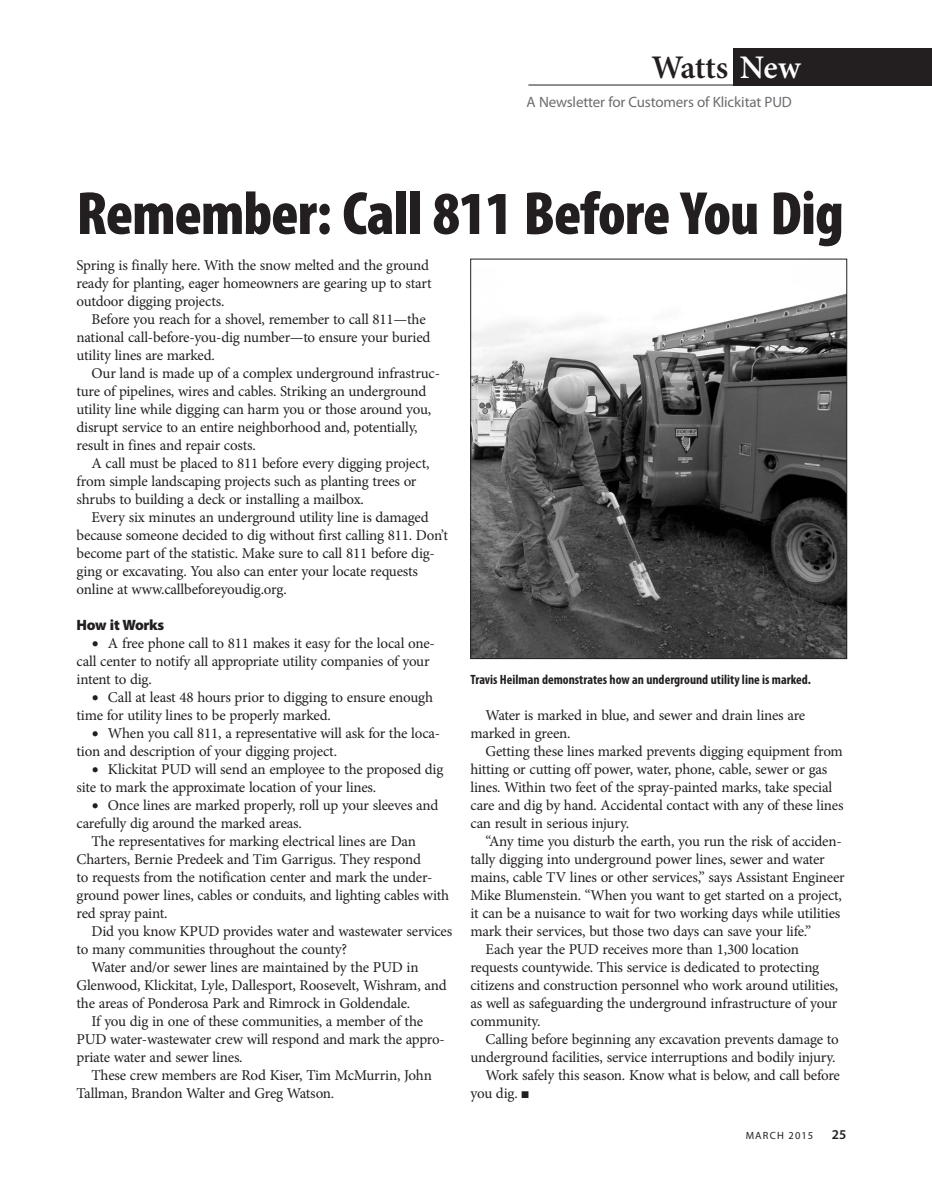
<style>
.page{position:relative;width:932px;height:1188px;background:#fff}
.page>*{position:absolute;margin:0;border:0;box-sizing:border-box;transform-origin:0 0}
.t1{font:900 condensed 61.5px "Myriad Pro";letter-spacing:-.015em;color:#231f20}
.t2{font:600 33px "Minion Pro";letter-spacing:-.015em;color:#231f20}
.t3{font:15px/18px "Minion Pro";letter-spacing:-.015em;color:#231f20}
.t4{font:15px "Myriad Pro";letter-spacing:-.01em;color:#6c6d70}
.t5{font:900 15px "Myriad Pro";letter-spacing:-.025em;color:#231f20}
.t6{font:700 condensed 13.5px "Myriad Pro";color:#231f20}
.t7{font:600 13.5px "Myriad Pro";color:#231f20}
.t8{font:10.5px "Myriad Pro";letter-spacing:.11em;color:#231f20}
.s1{color:#fff}
.s2{font-size:19.5px}
</style>
<div class="page">
<hr style="left:528px;top:85px;width:210px;height:1px;background:#231f20">
<div style="left:734px;top:48px;width:198px;height:37px;background:#231f20"></div>
<img style="left:472px;top:294px;width:372px;height:363px">
<div style="left:470px;top:259px;width:376px;height:400px;border:1px solid #231f20"></div>
<h2 class="t2" style="left:651px;top:44px;width:151px">Watts <span class="s1">New</span></h2>
<p class="t4" style="left:526px;top:93px;width:267px">A Newsletter for Customers of Klickitat PUD</p>
<h1 class="t1" style="left:76px;top:174px;width:768px">Remember: Call 811 Before You Dig</h1>
<p class="t3" style="left:76px;top:256px;width:356px">Spring is finally here. With the snow melted and the ground ready for planting, eager homeowners are gearing up to start outdoor digging projects.</p>
<p class="t3" style="left:76px;top:310px;width:355px;text-indent:15px">Before you reach for a shovel, remember to call 811—the national call-before-you-dig number—to ensure your buried utility lines are marked.</p>
<p class="t3" style="left:76px;top:364px;width:365px;text-indent:15px">Our land is made up of a complex underground infrastruc&shy;ture of pipelines, wires and cables. Striking an underground utility line while digging can harm you or those around you, disrupt service to an entire neighborhood and, potentially, result in fines and repair costs.</p>
<p class="t3" style="left:76px;top:454px;width:354px;text-indent:15px">A call must be placed to 811 before every digging project, from simple landscaping projects such as planting trees or shrubs to building a deck or installing a mailbox.</p>
<p class="t3" style="left:76px;top:508px;width:373px;text-indent:15px">Every six minutes an underground utility line is damaged because someone decided to dig without first calling 811. Don’t become part of the statistic. Make sure to call 811 before dig&shy;ging or excavating. You also can enter your locate requests online at www.callbeforeyoudig.org.</p>
<p class="t5" style="left:76px;top:615px;width:89px">How it Works</p>
<p class="t3" style="left:76px;top:634px;width:360px;text-indent:15px"><span class="s2">•</span> A free phone call to 811 makes it easy for the local one&shy;call center to notify all appropriate utility companies of your intent to dig.</p>
<p class="t3" style="left:76px;top:688px;width:358px;text-indent:15px"><span class="s2">•</span> Call at least 48 hours prior to digging to ensure enough time for utility lines to be properly marked.</p>
<p class="t3" style="left:76px;top:724px;width:365px;text-indent:15px"><span class="s2">•</span> When you call 811, a representative will ask for the loca&shy;tion and description of your digging project.</p>
<p class="t3" style="left:76px;top:760px;width:368px;text-indent:15px"><span class="s2">•</span> Klickitat PUD will send an employee to the proposed dig site to mark the approximate location of your lines.</p>
<p class="t3" style="left:76px;top:796px;width:363px;text-indent:15px"><span class="s2">•</span> Once lines are marked properly, roll up your sleeves and carefully dig around the marked areas.</p>
<p class="t3" style="left:76px;top:832px;width:374px;text-indent:15px">The representatives for marking electrical lines are Dan Charters, Bernie Predeek and Tim Garrigus. They respond<br>to requests from the notification center and mark the under&shy;ground power lines, cables or conduits, and lighting cables with red spray paint.</p>
<p class="t3" style="left:91px;top:922px;width:362px">Did you know KPUD provides water and wastewater services</p>
<p class="t3" style="left:76px;top:940px;width:272px">to many communities throughout the county?</p>
<p class="t3" style="left:91px;top:958px;width:328px">Water and/or sewer lines are maintained by the PUD in</p>
<p class="t3" style="left:76px;top:976px;width:371px">Glenwood, Klickitat, Lyle, Dallesport, Roosevelt, Wishram, and</p>
<p class="t3" style="left:76px;top:994px;width:335px">the areas of Ponderosa Park and Rimrock in Goldendale.</p>
<p class="t3" style="left:91px;top:1012px;width:333px">If you dig in one of these communities, a member of the</p>
<p class="t3" style="left:76px;top:1030px;width:370px">PUD water-wastewater crew will respond and mark the appro-</p>
<p class="t3" style="left:76px;top:1048px;width:168px">priate water and sewer lines.</p>
<p class="t3" style="left:91px;top:1066px;width:342px">These crew members are Rod Kiser, Tim McMurrin, John</p>
<p class="t3" style="left:76px;top:1084px;width:259px">Tallman, Brandon Walter and Greg Watson.</p>
<p class="t6" style="left:470px;top:671px;width:342px">Travis Heilman demonstrates how an underground utility line is marked.</p>
<p class="t3" style="left:470px;top:706px;width:336px;text-indent:15px">Water is marked in blue, and sewer and drain lines are marked in green.</p>
<p class="t3" style="left:470px;top:742px;width:374px;text-indent:15px">Getting these lines marked prevents digging equipment from hitting or cutting off power, water, phone, cable, sewer or gas lines. Within two feet of the spray-painted marks, take special care and dig by hand. Accidental contact with any of these lines can result in serious injury.</p>
<p class="t3" style="left:485px;top:832px;width:358px">“Any time you disturb the earth, you run the risk of acciden-</p>
<p class="t3" style="left:470px;top:850px;width:356px">tally digging into underground power lines, sewer and water</p>
<p class="t3" style="left:470px;top:868px;width:376px">mains, cable TV lines or other services,” says Assistant Engineer</p>
<p class="t3" style="left:470px;top:886px;width:373px">Mike Blumenstein. “When you want to get started on a project,</p>
<p class="t3" style="left:470px;top:904px;width:371px">it can be a nuisance to wait for two working days while utilities</p>
<p class="t3" style="left:470px;top:922px;width:342px">mark their services, but those two days can save your life.”</p>
<p class="t3" style="left:485px;top:940px;width:315px">Each year the PUD receives more than 1,300 location</p>
<p class="t3" style="left:470px;top:958px;width:350px">requests countywide. This service is dedicated to protecting</p>
<p class="t3" style="left:470px;top:976px;width:369px">citizens and construction personnel who work around utilities,</p>
<p class="t3" style="left:470px;top:994px;width:368px">as well as safeguarding the underground infrastructure of your</p>
<p class="t3" style="left:470px;top:1012px;width:72px">community.</p>
<p class="t3" style="left:485px;top:1030px;width:355px">Calling before beginning any excavation prevents damage to</p>
<p class="t3" style="left:470px;top:1048px;width:366px">underground facilities, service interruptions and bodily injury.</p>
<p class="t3" style="left:485px;top:1066px;width:356px">Work safely this season. Know what is below, and call before</p>
<p class="t3" style="left:470px;top:1084px;width:60px">you dig. ■</p>
<p class="t8" style="left:745px;top:1129px;width:69px">MARCH 2015</p>
<p class="t7" style="left:832px;top:1125px;width:16px">25</p>
</div>
